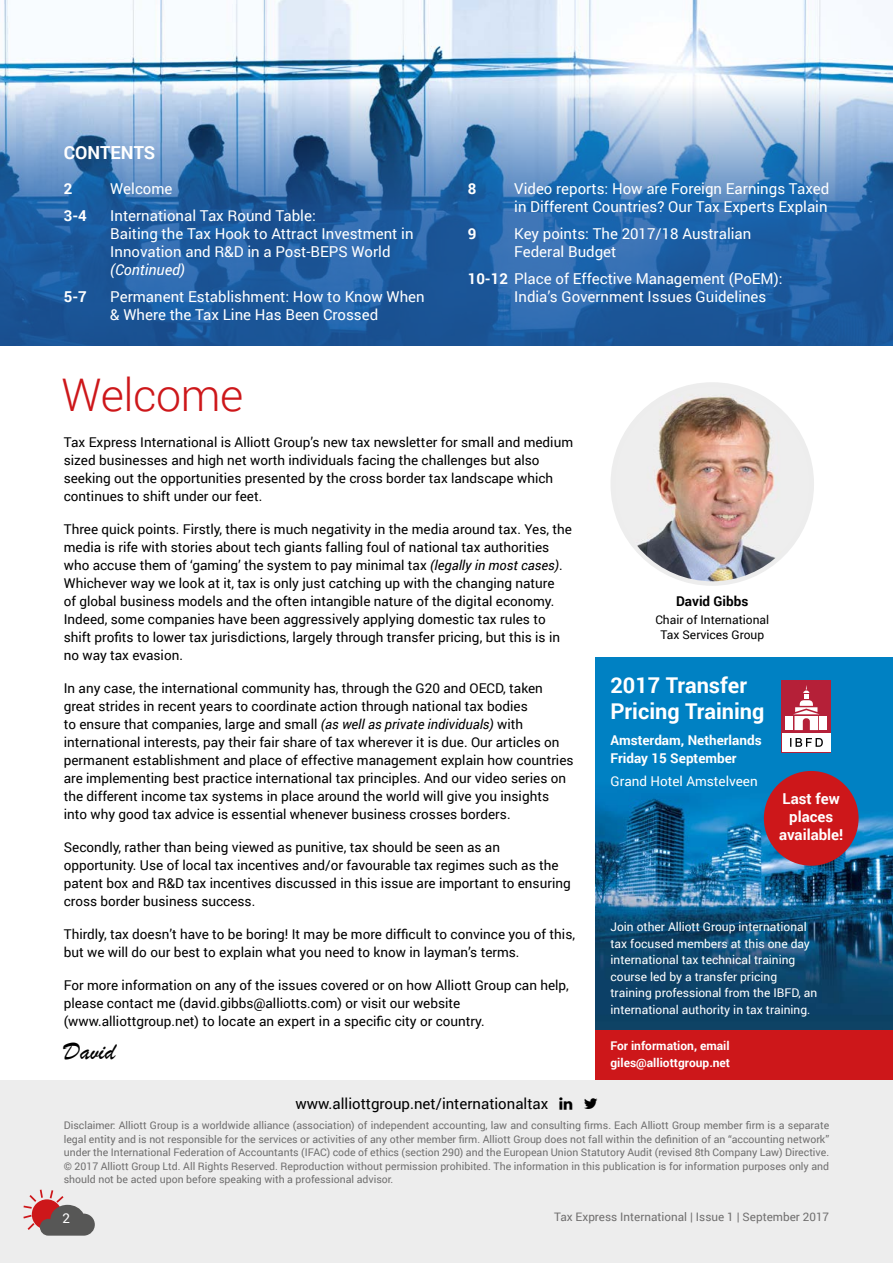
<style>
.page{position:relative;width:893px;height:1263px;background:#fff}
.page>*{position:absolute;margin:0;border:0;box-sizing:border-box;transform-origin:0 0}
.t1{font:300 45px "Roboto";letter-spacing:-.01em;color:#cd171a}
.t2{font:25.5px "Brush Script";color:#000}
.t3{font:700 21.75px/26.1px "Roboto";color:#fff}
.t4{font:700 18px "Roboto";color:#fff}
.t5{font:15px/18px "Roboto";color:#fff}
.t6{font:15px "Roboto";color:#000}
.t7{font:700 15px/18px "Roboto";color:#fff;text-align:center}
.t8{font:italic 15px "Roboto";color:#fff}
.t9{font:13.5px/18px "Roboto";color:#000}
.t10{font:700 13.5px/18px "Roboto";color:#fff}
.t11{font:13.5px "Roboto";color:#fff}
.t12{font:700 13.5px "Roboto";color:#000}
.t13{font:12px/16.5px "Roboto";color:#fff}
.t14{font:700 12px/16.5px "Roboto";color:#fff}
.t15{font:12px/15px "Roboto";color:#000;text-align:center}
.t16{font:11.7px "Roboto";color:#706f6f}
.t17{font:10.5px/13.5px "Roboto";color:#706f6f;text-align:justify}
.s1{font-weight:700}
.s2{font-style:italic}
</style>
<div class="page">
<img style="left:595px;top:657px;width:298px;height:373px">
<img style="left:0;top:0;width:893px;height:85px">
<svg style="left:0;top:85px;width:893px;height:260px;background:#4a7db4"></svg>
<div style="left:0;top:1080px;width:893px;height:183px;background:#ededed"></div>
<img style="left:613px;top:384px;width:199px;height:199px;border-radius:100px">
<div style="left:610px;top:382px;width:204px;height:204px;border:4px solid #ededed;border-radius:50%"></div>
<svg style="left:23px;top:1189px;width:72px;height:46px"></svg>
<div style="left:781px;top:680px;width:50px;height:72px;background:#b52038"></div>
<div style="left:782px;top:734px;width:49px;height:18px;background:#fff"></div>
<div style="left:786px;top:716px;width:7px;height:13px;background:#fff"></div>
<div style="left:820px;top:716px;width:7px;height:13px;background:#fff"></div>
<svg style="left:793px;top:685px;width:27px;height:45px"></svg>
<svg style="left:790px;top:738px;width:33px;height:9px"></svg>
<div style="left:764px;top:771px;width:95px;height:95px;background:#cd171a;border-radius:50%"></div>
<div style="left:595px;top:1030px;width:298px;height:50px;background:#cd171a"></div>
<h3 class="t4" style="left:64px;top:140px;width:93px">CONTENTS</h3>
<p class="t7" style="left:64px;top:179px;width:10px">2</p>
<p class="t5" style="left:110px;top:179px;width:64px">Welcome</p>
<p class="t7" style="left:64px;top:206px;width:25px">3-4</p>
<p class="t5" style="left:110px;top:206px;width:305px">International Tax Round Table:<br>Baiting the Tax Hook to Attract Investment in<br>Innovation and R&amp;D in a Post-BEPS World</p>
<p class="t8" style="left:110px;top:259px;width:76px">(Continued)</p>
<p class="t7" style="left:64px;top:287px;width:25px">5-7</p>
<p class="t5" style="left:110px;top:287px;width:316px">Permanent Establishment: How to Know When &amp; Where the Tax Line Has Been Crossed</p>
<h1 class="t1" style="left:62px;top:364px;width:183px">Welcome</h1>
<p class="t7" style="left:468px;top:179px;width:10px">8</p>
<p class="t5" style="left:514px;top:179px;width:316px">Video reports: How are Foreign Earnings Taxed in Different Countries? Our Tax Experts Explain</p>
<p class="t7" style="left:468px;top:224px;width:10px">9</p>
<p class="t5" style="left:514px;top:224px;width:239px">Key points: The 2017/18 Australian<br>Federal Budget</p>
<p class="t5" style="left:514px;top:269px;width:270px;text-indent:-47px"><span class="s1">10-12</span> Place of Effective Management (PoEM):<br>India’s Government Issues Guidelines</p>
<p class="t9" style="left:64px;top:433px;width:511px">Tax Express International is Alliott Group’s new tax newsletter for small and medium sized businesses and high net worth individuals facing the challenges but also seeking out the opportunities presented by the cross border tax landscape which continues to shift under our feet.</p>
<p class="t9" style="left:64px;top:520px;width:510px">Three quick points. Firstly, there is much negativity in the media around tax. Yes, the media is rife with stories about tech giants falling foul of national tax authorities who accuse them of ‘gaming’ the system to pay minimal tax <span class="s2">(legally in most cases)</span>.<br>Whichever way we look at it, tax is only just catching up with the changing nature<br>of global business models and the often intangible nature of the digital economy.<br>Indeed, some companies have been aggressively applying domestic tax rules to shift profits to lower tax jurisdictions, largely through transfer pricing, but this is in no way tax evasion.</p>
<p class="t9" style="left:64px;top:679px;width:511px">In any case, the international community has, through the G20 and OECD, taken great strides in recent years to coordinate action through national tax bodies<br>to ensure that companies, large and small <span class="s2">(as well as private individuals)</span> with international interests, pay their fair share of tax wherever it is due. Our articles on permanent establishment and place of effective management explain how countries are implementing best practice international tax principles. And our video series on the different income tax systems in place around the world will give you insights into why good tax advice is essential whenever business crosses borders.</p>
<p class="t9" style="left:64px;top:838px;width:508px">Secondly, rather than being viewed as punitive, tax should be seen as an opportunity. Use of local tax incentives and/or favourable tax regimes such as the patent box and R&amp;D tax incentives discussed in this issue are important to ensuring cross border business success.</p>
<p class="t9" style="left:64px;top:925px;width:513px">Thirdly, tax doesn’t have to be boring! It may be more difficult to convince you of this, but we will do our best to explain what you need to know in layman’s terms.</p>
<p class="t9" style="left:64px;top:976px;width:507px">For more information on any of the issues covered or on how Alliott Group can help, please contact me (david.gibbs@alliotts.com) or visit our website (www.alliottgroup.net) to locate an expert in a specific city or country.</p>
<h2 class="t2" style="left:64px;top:1034px;width:53px">David</h2>
<p class="t6" style="left:295px;top:1093px;width:254px">www.alliottgroup.net/internationaltax</p>
<p class="t12" style="left:676px;top:592px;width:74px">David Gibbs</p>
<p class="t15" style="left:655px;top:612px;width:115px">Chair of International<br>Tax Services Group</p>
<h3 class="t3" style="left:610px;top:671px;width:155px">2017 Transfer<br>Pricing Training</h3>
<p class="t10" style="left:610px;top:731px;width:153px">Amsterdam, Netherlands<br>Friday 15 September</p>
<p class="t11" style="left:610px;top:772px;width:149px">Grand Hotel Amstelveen</p>
<p class="t7" style="left:779px;top:789px;width:66px">Last few places available!</p>
<p class="t13" style="left:610px;top:918px;width:208px">Join other Alliott Group international tax focused members at this one day international tax technical training course led by a transfer pricing training professional from the IBFD, an international authority in tax training.</p>
<p class="t14" style="left:610px;top:1037px;width:121px">For information, email giles@alliottgroup.net</p>
<p class="t17" style="left:64px;top:1118px;width:767px">Disclaimer: Alliott Group is a worldwide alliance (association) of independent accounting, law and consulting firms. Each Alliott Group member firm is a separate legal entity and is not responsible for the services or activities of any other member firm. Alliott Group does not fall within the definition of an “accounting network” under the International Federation of Accountants (IFAC) code of ethics (section 290) and the European Union Statutory Audit (revised 8th Company Law) Directive. © 2017 Alliott Group Ltd. All Rights Reserved. Reproduction without permission prohibited. The information in this publication is for information purposes only and should not be acted upon before speaking with a professional advisor.</p>
<p class="t11" style="left:63px;top:1209px;width:9px">2</p>
<p class="t16" style="left:554px;top:1209px;width:277px">Tax Express International | Issue 1 | September 2017</p>
</div>
